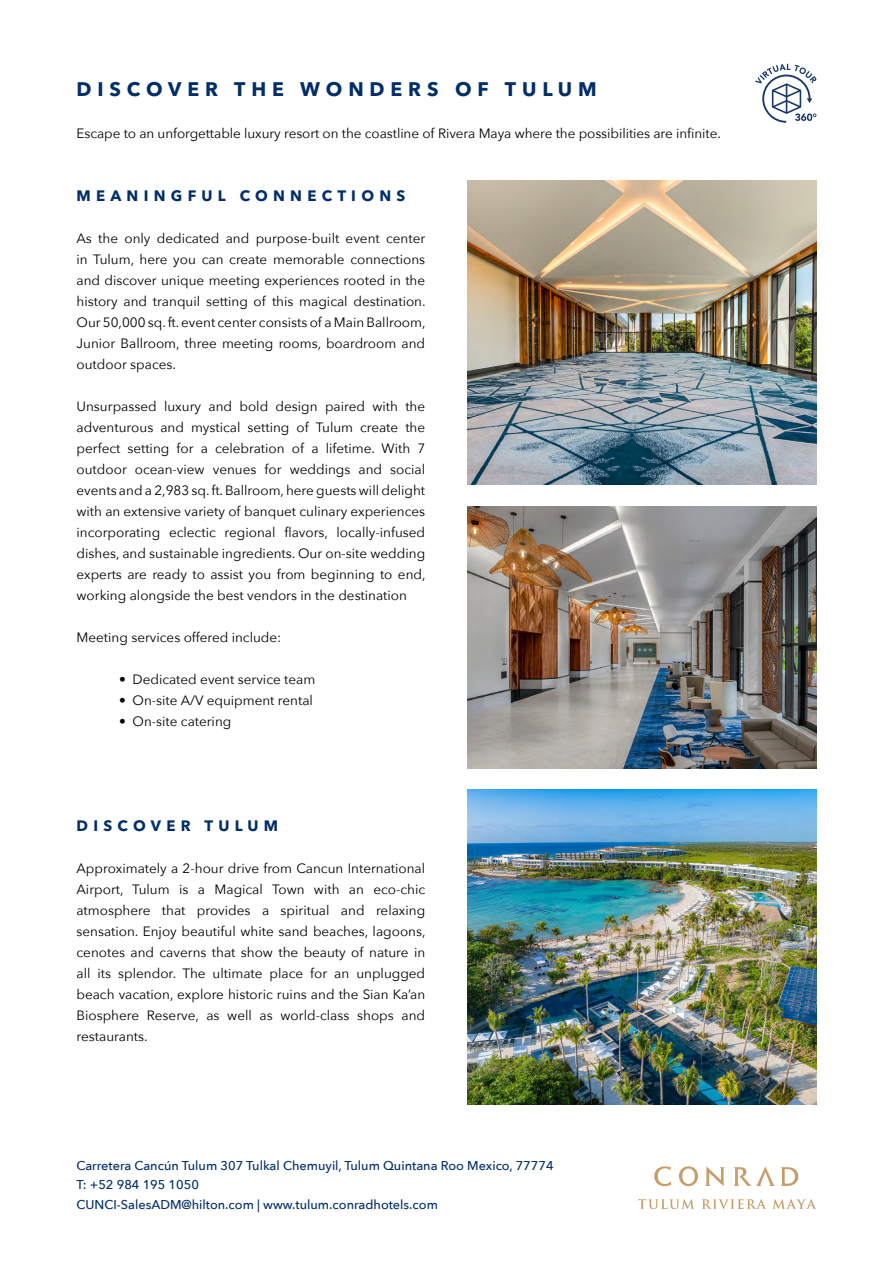
<style>
.page{position:relative;width:893px;height:1263px;background:#fff}
.page>*{position:absolute;margin:0;border:0;box-sizing:border-box;transform-origin:0 0}
.t1{font:700 19.5px "Avenir Next LT Pro";letter-spacing:.3em;color:#002e68}
.t2{font:700 15px "Avenir Next LT Pro";letter-spacing:.35em;color:#002e68}
.t3{font:13.5px/21px "Avenir Next";color:#000;text-align:justify}
.t4{font:500 12.75px/19.5px "Avenir Next";color:#002e68}
</style>
<div class="page">
<img style="left:468px;top:180px;width:348px;height:304px">
<img style="left:468px;top:506px;width:348px;height:262px">
<img style="left:468px;top:789px;width:348px;height:315px">
<svg style="left:755px;top:64px;width:61px;height:59px"></svg>
<svg style="left:679px;top:1166px;width:19px;height:21px"></svg>
<svg style="left:705px;top:1166px;width:20px;height:20px"></svg>
<svg style="left:654px;top:1166px;width:17px;height:20px"></svg>
<svg style="left:734px;top:1166px;width:64px;height:20px"></svg>
<svg style="left:772px;top:1199px;width:44px;height:10px"></svg>
<svg style="left:638px;top:1199px;width:57px;height:10px"></svg>
<svg style="left:702px;top:1199px;width:64px;height:10px"></svg>
<h1 class="t1" style="left:77px;top:77px;width:522px">DISCOVER THE WONDERS OF TULUM</h1>
<p class="t3" style="left:77px;top:122px;width:646px">Escape to an unforgettable luxury resort on the coastline of Rivera Maya where the possibilities are infinite.</p>
<p class="t2" style="left:77px;top:187px;width:330px">MEANINGFUL CONNECTIONS</p>
<p class="t3" style="left:77px;top:227px;width:351px">As the only dedicated and purpose-built event center in Tulum, here you can create memorable connections and discover unique meeting experiences rooted in the history and tranquil setting of this magical destination.<br>Our 50,000 sq. ft. event center consists of a Main Ballroom, Junior Ballroom, three meeting rooms, boardroom and outdoor spaces.</p>
<p class="t3" style="left:77px;top:395px;width:351px">Unsurpassed luxury and bold design paired with the adventurous and mystical setting of Tulum create the perfect setting for a celebration of a lifetime. With 7 outdoor ocean-view venues for weddings and social events and a 2,983 sq. ft. Ballroom, here guests will delight with an extensive variety of banquet culinary experiences incorporating eclectic regional flavors, locally-infused dishes, and sustainable ingredients. Our on-site wedding experts are ready to assist you from beginning to end, working alongside the best vendors in the destination</p>
<p class="t3" style="left:77px;top:626px;width:206px">Meeting services offered include:</p>
<p class="t3" style="left:119px;top:668px;width:198px">• Dedicated event service team</p>
<p class="t3" style="left:119px;top:689px;width:195px">• On-site A/V equipment rental</p>
<p class="t3" style="left:119px;top:710px;width:114px">• On-site catering</p>
<p class="t2" style="left:77px;top:817px;width:203px">DISCOVER TULUM</p>
<p class="t3" style="left:77px;top:857px;width:351px">Approximately a 2-hour drive from Cancun International Airport, Tulum is a Magical Town with an eco-chic atmosphere that provides a spiritual and relaxing sensation. Enjoy beautiful white sand beaches, lagoons, cenotes and caverns that show the beauty of nature in all its splendor. The ultimate place for an unplugged beach vacation, explore historic ruins and the Sian Ka’an Biosphere Reserve, as well as world-class shops and restaurants.</p>
<p class="t4" style="left:77px;top:1155px;width:479px">Carretera Cancún Tulum 307 Tulkal Chemuyil, Tulum Quintana Roo Mexico, 77774<br>T: +52 984 195 1050<br>CUNCI-SalesADM@hilton.com | www.tulum.conradhotels.com</p>
</div>
